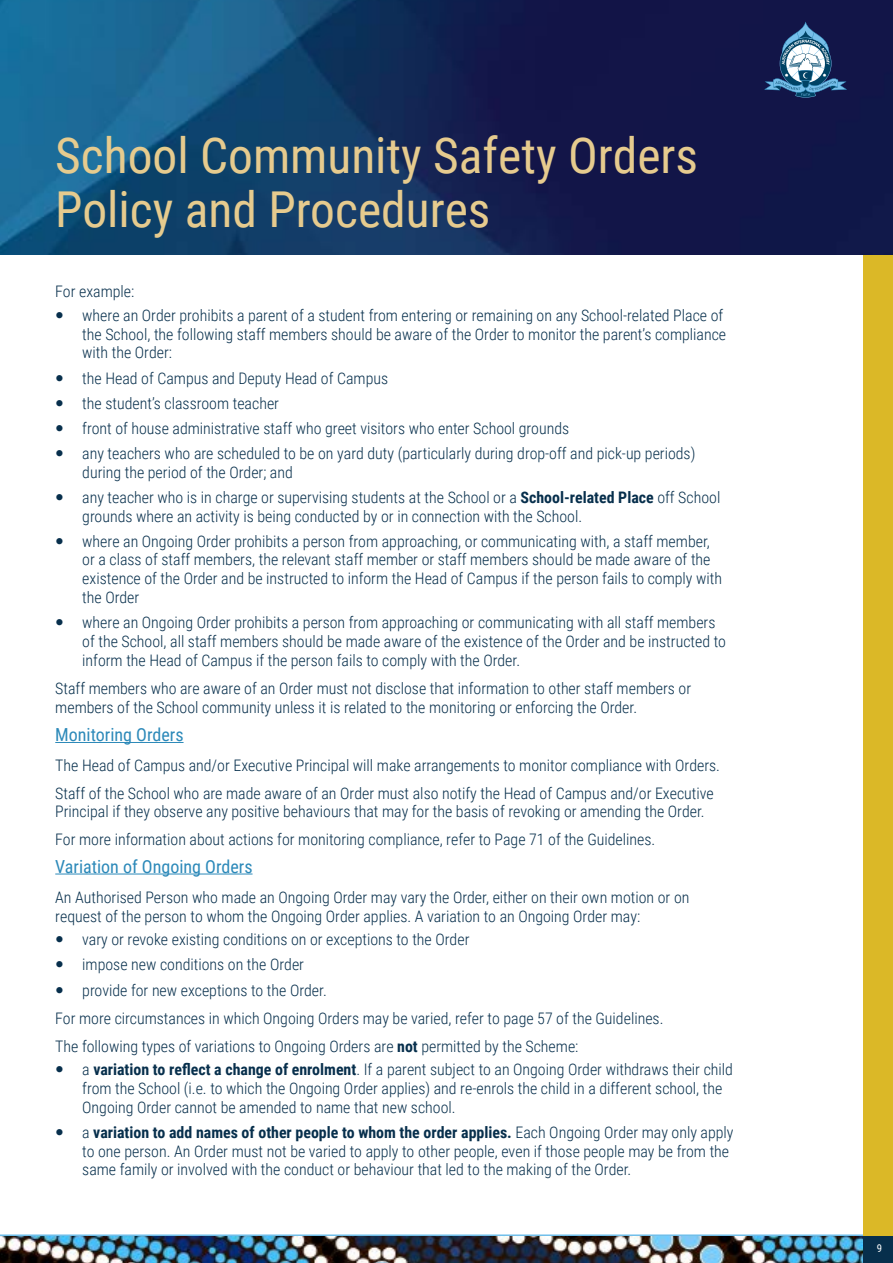
<style>
.page{position:relative;width:893px;height:1263px;background:#fff}
.page>*{position:absolute;margin:0;border:0;box-sizing:border-box;transform-origin:0 0}
.t1{font:49.5px/54px "Roboto Condensed";color:#e6cb8e}
.t2{font:18px "Roboto Condensed";color:#2c89b9}
.t3{font:300 15.9px/18.8px "Roboto Condensed";color:#072f4c}
.t4{font:10.8px "Roboto Condensed";color:#fff}
.s1{font-weight:700}
</style>
<div class="page">
<img style="left:0;top:0;width:893px;height:254px">
<svg style="left:764px;top:22px;width:83px;height:76px;background:#425b82"></svg>
<img style="left:0;top:1234px;width:893px;height:29px">
<div style="left:863px;top:1236px;width:30px;height:27px;background:#072f4c"></div>
<hr style="left:55px;top:742px;width:129px;height:1px;background:#2c89b9">
<hr style="left:55px;top:873px;width:198px;height:1px;background:#2c89b9">
<div style="left:863px;top:255px;width:30px;height:980px;background:#dbb827"></div>
<h1 class="t1" style="left:55px;top:126px;width:644px">School Community Safety Orders<br>Policy and Procedures</h1>
<p class="t3" style="left:82px;top:279px;width:643px;line-height:23.7px;text-indent:-27px">For example:<br>where an Order prohibits a parent of a student from entering or remaining on any School-related Place of</p>
<p class="t3" style="left:82px;top:324px;width:645px">the School, the following staff members should be aware of the Order to monitor the parent’s compliance with the Order:</p>
<p class="t3" style="left:82px;top:365px;width:615px;line-height:25px">the Head of Campus and Deputy Head of Campus<br>the student’s classroom teacher<br>front of house administrative staff who greet visitors who enter School grounds<br>any teachers who are scheduled to be on yard duty (particularly during drop-off and pick-up periods)</p>
<p class="t3" style="left:82px;top:459px;width:640px;line-height:25px">during the period of the Order; and<br>any teacher who is in charge or supervising students at the School or a <span class="s1">School-related Place</span> off School</p>
<p class="t3" style="left:82px;top:503px;width:629px;line-height:25px">grounds where an activity is being conducted by or in connection with the School.<br>where an Ongoing Order prohibits a person from approaching, or communicating with, a staff member,</p>
<p class="t3" style="left:82px;top:550px;width:641px">or a class of staff members, the relevant staff member or staff members should be made aware of the existence of the Order and be instructed to inform the Head of Campus if the person fails to comply with the Order</p>
<p class="t3" style="left:82px;top:612px;width:645px">where an Ongoing Order prohibits a person from approaching or communicating with all staff members of the School, all staff members should be made aware of the existence of the Order and be instructed to inform the Head of Campus if the person fails to comply with the Order.</p>
<p class="t3" style="left:55px;top:679px;width:637px">Staff members who are aware of an Order must not disclose that information to other staff members or members of the School community unless it is related to the monitoring or enforcing the Order.</p>
<p class="t2" style="left:55px;top:722px;width:130px">Monitoring Orders</p>
<p class="t3" style="left:55px;top:751px;width:666px;line-height:27.3px">The Head of Campus and/or Executive Principal will make arrangements to monitor compliance with Orders.<br>Staff of the School who are made aware of an Order must also notify the Head of Campus and/or Executive</p>
<p class="t3" style="left:55px;top:797px;width:651px;line-height:27.3px">Principal if they observe any positive behaviours that may for the basis of revoking or amending the Order.<br>For more information about actions for monitoring compliance, refer to Page 71 of the Guidelines.</p>
<p class="t2" style="left:55px;top:854px;width:199px">Variation of Ongoing Orders</p>
<p class="t3" style="left:55px;top:887px;width:636px">An Authorised Person who made an Ongoing Order may vary the Order, either on their own motion or on request of the person to whom the Ongoing Order applies. A variation to an Ongoing Order may:</p>
<p class="t3" style="left:82px;top:926px;width:389px;line-height:25px">vary or revoke existing conditions on or exceptions to the Order impose new conditions on the Order<br>provide for new exceptions to the Order.</p>
<p class="t3" style="left:55px;top:1004px;width:610px;line-height:27.3px">For more circumstances in which Ongoing Orders may be varied, refer to page 57 of the Guidelines.<br>The following types of variations to Ongoing Orders are <span class="s1">not</span> permitted by the Scheme:</p>
<p class="t3" style="left:82px;top:1059px;width:652px">a <span class="s1">variation to reflect a change of enrolment</span>. If a parent subject to an Ongoing Order withdraws their child from the School (i.e. to which the Ongoing Order applies) and re-enrols the child in a different school, the<br>Ongoing Order cannot be amended to name that new school.</p>
<p class="t3" style="left:82px;top:1122px;width:653px">a <span class="s1">variation to add names of other people to whom the order applies.</span> Each Ongoing Order may only apply to one person. An Order must not be varied to apply to other people, even if those people may be from the same family or involved with the conduct or behaviour that led to the making of the Order.</p>
<p class="t4" style="left:877px;top:1240px;width:7px">9</p>
</div>
